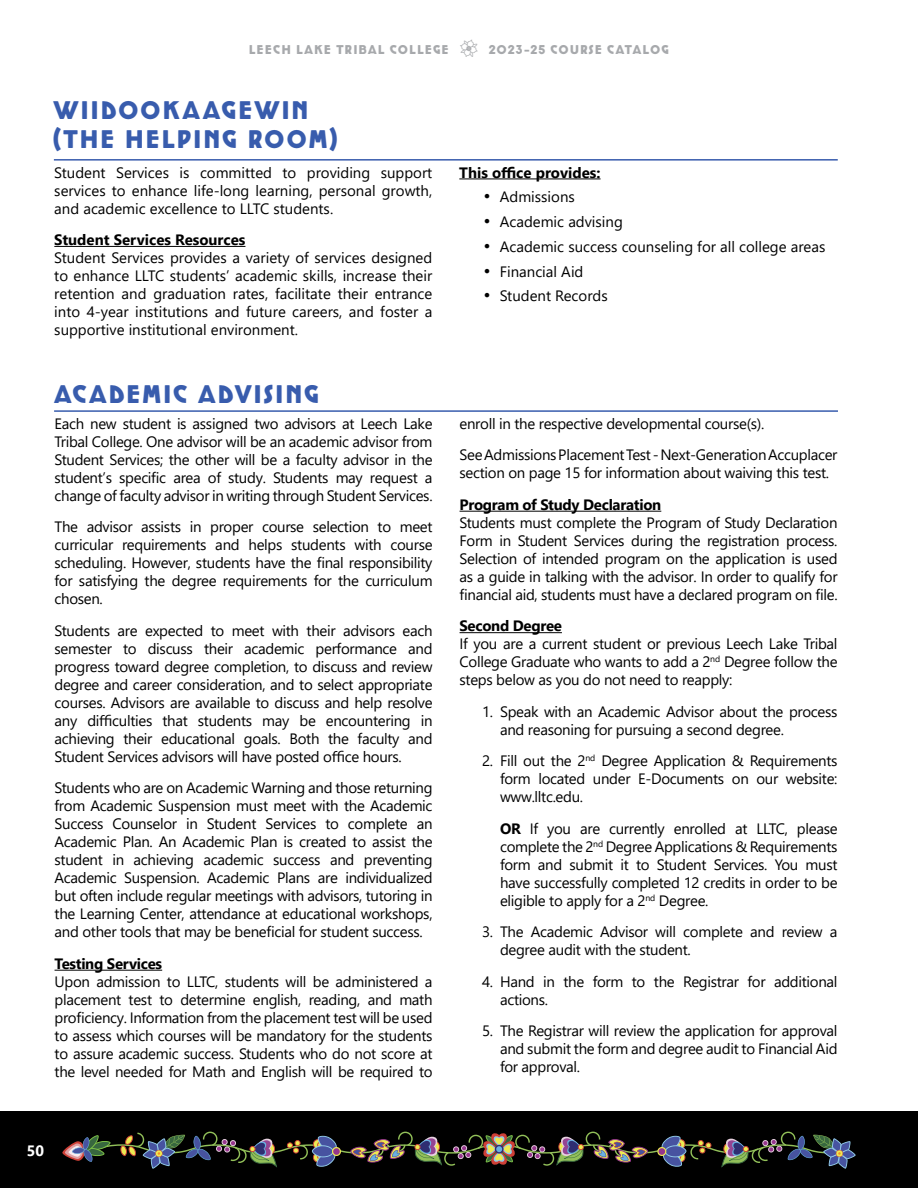
<style>
.page{position:relative;width:918px;height:1188px;background:#fff}
.page>*{position:absolute;margin:0;border:0;box-sizing:border-box;transform-origin:0 0}
.t1{font:800 24px/28.8px "Cocotte Alternate";letter-spacing:.06em;color:#385cad}
.t2{font:15px/18px "Segoe UI";letter-spacing:-.02em;color:#000;text-align:justify}
.t3{font:15px "Segoe UI";color:#000101}
.t4{font:700 15px "Segoe UI";letter-spacing:-.02em;color:#000}
.t5{font:700 15px "Segoe UI";color:#000}
.t6{font:700 15px "Segoe UI";color:#fff}
.t7{font:800 12px "Cocotte Alternate";letter-spacing:.075em;color:#a7a9ac}
.s1{font-family:"Flowers St";font-weight:400;font-size:15px}
.s2{font-size:18px}
.s3{font-weight:700}
</style>
<div class="page">
<div style="left:0;top:1112px;width:918px;height:76px;background:#000"></div>
<img style="left:62px;top:1132px;width:794px;height:37px">
<hr style="left:54px;top:246px;width:191px;height:1px;background:#000">
<hr style="left:459px;top:178px;width:142px;height:1px;background:#000">
<hr style="left:54px;top:159px;width:784px;height:2px;background:#385cad">
<hr style="left:55px;top:970px;width:107px;height:1px;background:#000">
<hr style="left:460px;top:511px;width:201px;height:1px;background:#000">
<hr style="left:460px;top:632px;width:102px;height:1px;background:#000">
<hr style="left:54px;top:410px;width:784px;height:2px;background:#385cad">
<p class="t7" style="left:249px;top:41px;width:422px">LEECH LAKE TRIBAL COLLEGE <span class="s1">H</span> 2023-25 COURSE CATALOG</p>
<h1 class="t1" style="left:53px;top:97px;width:286px">WIIDOOKAAGEWIN (THE HELPING ROOM)</h1>
<p class="t2" style="left:54px;top:162px;width:380px">Student Services is committed to providing support services to enhance life-long learning, personal growth, and academic excellence to LLTC students.</p>
<p class="t5" style="left:54px;top:226px;width:193px">Student Services Resources</p>
<p class="t2" style="left:54px;top:247px;width:380px">Student Services provides a variety of services designed to enhance LLTC students’ academic skills, increase their retention and graduation rates, facilitate their entrance into 4-year institutions and future careers, and foster a supportive institutional environment.</p>
<h1 class="t1" style="left:54px;top:380px;width:267px">ACADEMIC ADVISING</h1>
<p class="t2" style="left:55px;top:413px;width:380px">Each new student is assigned two advisors at Leech Lake Tribal College. One advisor will be an academic advisor from Student Services; the other will be a faculty advisor in the student’s specific area of study. Students may request a change of faculty advisor in writing through Student Services.</p>
<p class="t2" style="left:55px;top:517px;width:380px">The advisor assists in proper course selection to meet curricular requirements and helps students with course scheduling. However, students have the final responsibility for satisfying the degree requirements for the curriculum chosen.</p>
<p class="t2" style="left:55px;top:620px;width:380px">Students are expected to meet with their advisors each semester to discuss their academic performance and progress toward degree completion, to discuss and review degree and career consideration, and to select appropriate courses. Advisors are available to discuss and help resolve any difficulties that students may be encountering in achieving their educational goals. Both the faculty and Student Services advisors will have posted office hours.</p>
<p class="t2" style="left:55px;top:778px;width:380px">Students who are on Academic Warning and those returning from Academic Suspension must meet with the Academic Success Counselor in Student Services to complete an Academic Plan. An Academic Plan is created to assist the student in achieving academic success and preventing Academic Suspension. Academic Plans are individualized but often include regular meetings with advisors, tutoring in the Learning Center, attendance at educational workshops, and other tools that may be beneficial for student success.</p>
<p class="t4" style="left:55px;top:949px;width:109px">Testing Services</p>
<p class="t2" style="left:55px;top:971px;width:380px">Upon admission to LLTC, students will be administered a placement test to determine english, reading, and math proficiency. Information from the placement test will be used to assess which courses will be mandatory for the students to assure academic success. Students who do not score at the level needed for Math and English will be required to</p>
<p class="t5" style="left:459px;top:158px;width:143px">This office provides:</p>
<p class="t3" style="left:484px;top:183px;width:93px"><span class="s2">•</span> Admissions</p>
<p class="t3" style="left:484px;top:208px;width:141px"><span class="s2">•</span> Academic advising</p>
<p class="t3" style="left:484px;top:232px;width:343px"><span class="s2">•</span> Academic success counseling for all college areas</p>
<p class="t3" style="left:484px;top:257px;width:101px"><span class="s2">•</span> Financial Aid</p>
<p class="t3" style="left:484px;top:282px;width:126px"><span class="s2">•</span> Student Records</p>
<p class="t2" style="left:460px;top:406px;width:380px;line-height:31.5px">enroll in the respective developmental course(s).<br>See Admissions Placement Test - Next-Generation Accuplacer</p>
<p class="t2" style="left:460px;top:463px;width:371px">section on page 15 for information about waiving this test.</p>
<p class="t4" style="left:460px;top:490px;width:203px">Program of Study Declaration</p>
<p class="t2" style="left:460px;top:512px;width:380px">Students must complete the Program of Study Declaration Form in Student Services during the registration process.<br>Selection of intended program on the application is used as a guide in talking with the advisor. In order to qualify for financial aid, students must have a declared program on file.</p>
<p class="t4" style="left:460px;top:612px;width:104px">Second Degree</p>
<p class="t2" style="left:460px;top:634px;width:380px">If you are a current student or previous Leech Lake Tribal College Graduate who wants to add a 2<sup>nd</sup> Degree follow the steps below as you do not need to reapply:</p>
<p class="t2" style="left:500px;top:701px;width:339px;text-indent:-18px">1. Speak with an Academic Advisor about the process and reasoning for pursuing a second degree.</p>
<p class="t2" style="left:500px;top:751px;width:339px;text-indent:-18px">2. Fill out the 2<sup>nd</sup> Degree Application &amp; Requirements form located under E-Documents on our website: www.lltc.edu.</p>
<p class="t2" style="left:500px;top:818px;width:339px"><span class="s3">OR</span> If you are currently enrolled at LLTC, please complete the 2<sup>nd</sup> Degree Applications &amp; Requirements form and submit it to Student Services. You must have successfully completed 12 credits in order to be eligible to apply for a 2<sup>nd</sup> Degree.</p>
<p class="t2" style="left:500px;top:922px;width:339px;text-indent:-18px">3. The Academic Advisor will complete and review a degree audit with the student.</p>
<p class="t2" style="left:500px;top:971px;width:339px;text-indent:-18px">4. Hand in the form to the Registrar for additional actions.</p>
<p class="t2" style="left:500px;top:1021px;width:339px;text-indent:-18px">5. The Registrar will review the application for approval and submit the form and degree audit to Financial Aid for approval.</p>
<p class="t6" style="left:27px;top:1136px;width:19px">50</p>
</div>
